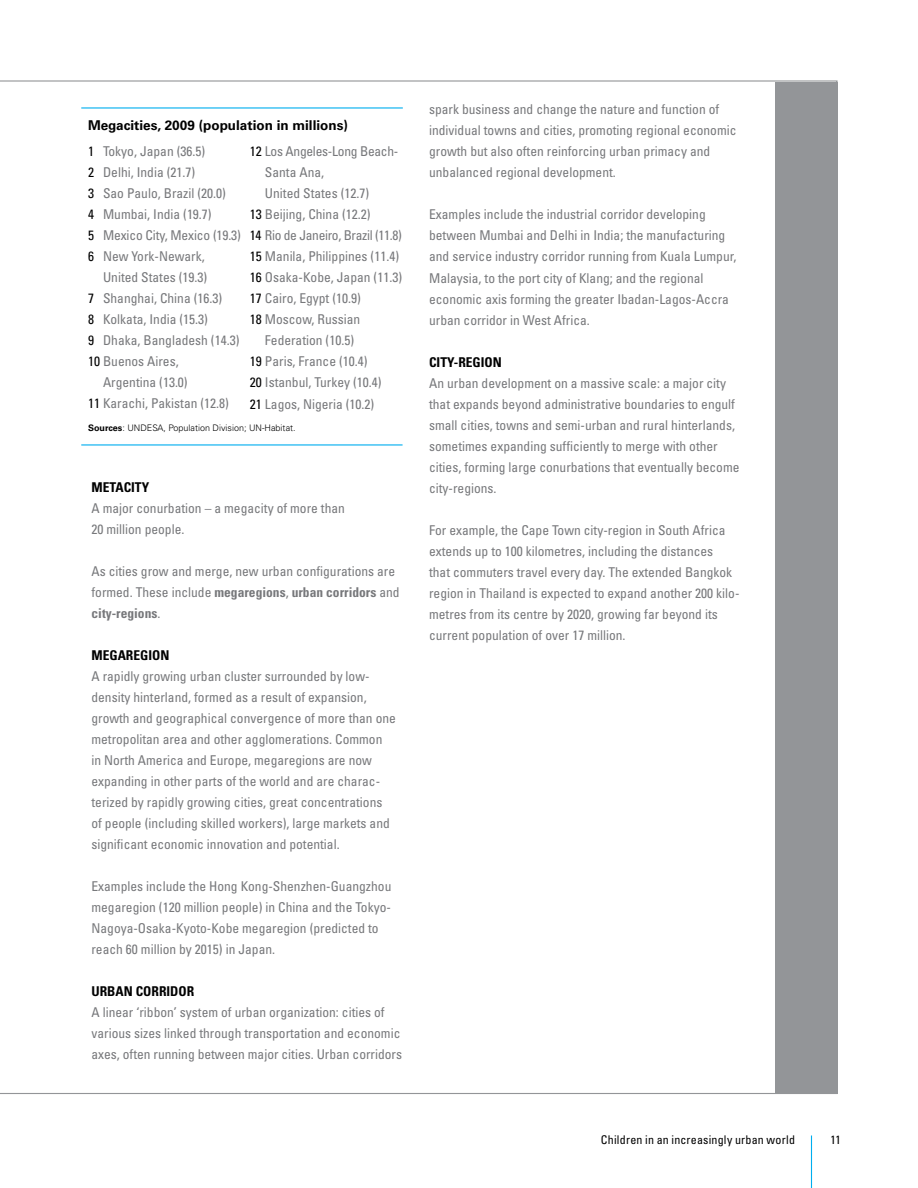
<style>
.page{position:relative;width:918px;height:1188px;background:#fff}
.page>*{position:absolute;margin:0;border:0;box-sizing:border-box;transform-origin:0 0}
.t1{font:condensed 13.5px/21px "Univers LT Std";color:#77787b}
.t2{font:700 13.5px/26.2px "Univers LT Std";color:#000}
.t3{font:700 condensed 13.5px "Univers LT Std";color:#000}
.t4{font:condensed 13.5px "Univers LT Std";letter-spacing:-.025em;color:#77787b}
.t5{font:condensed 13.5px "Univers LT Std";letter-spacing:-.02em;color:#77787b}
.t6{font:condensed 12px "Univers LT Std";letter-spacing:.02em;color:#000}
.t7{font:300 9px "Univers LT Std";color:#000}
.s1{font-weight:400;font-stretch:condensed}
.s2{font-weight:400;font-stretch:condensed;color:#77787b}
.s3{color:#000}
.s4{font-weight:700}
</style>
<div class="page">
<hr style="left:811px;top:1136px;width:1px;height:52px;background:#00aeef">
<div style="left:775px;top:82px;width:63px;height:1012px;background:#939598"></div>
<hr style="left:81px;top:107px;width:322px;height:2px;background:#00aeef">
<hr style="left:81px;top:444px;width:322px;height:2px;background:#00aeef">
<p class="t2" style="left:88px;top:112px;width:261px">Megacities, 2009 (population in millions)<br><span class="s1">1</span> <span class="s2">Tokyo, Japan (36.5)</span></p>
<p class="t1" style="left:88px;top:162px;width:109px"><span class="s3">2</span> Delhi, India (21.7)</p>
<p class="t1" style="left:88px;top:183px;width:139px"><span class="s3">3</span> Sao Paulo, Brazil (20.0)</p>
<p class="t1" style="left:88px;top:204px;width:125px"><span class="s3">4</span> Mumbai, India (19.7)</p>
<p class="t1" style="left:88px;top:225px;width:154px"><span class="s3">5</span> Mexico City, Mexico (19.3)</p>
<p class="t1" style="left:88px;top:246px;width:118px"><span class="s3">6</span> New York-Newark,</p>
<p class="t1" style="left:103px;top:267px;width:106px">United States (19.3)</p>
<p class="t1" style="left:88px;top:288px;width:136px"><span class="s3">7</span> Shanghai, China (16.3)</p>
<p class="t1" style="left:88px;top:309px;width:121px"><span class="s3">8</span> Kolkata, India (15.3)</p>
<p class="t1" style="left:88px;top:330px;width:153px"><span class="s3">9</span> Dhaka, Bangladesh (14.3)</p>
<p class="t1" style="left:88px;top:351px;width:92px"><span class="s3">10</span> Buenos Aires,</p>
<p class="t1" style="left:103px;top:372px;width:86px">Argentina (13.0)</p>
<p class="t1" style="left:88px;top:393px;width:142px"><span class="s3">11</span> Karachi, Pakistan (12.8)</p>
<p class="t5" style="left:250px;top:143px;width:150px"><span class="s3">12</span> Los Angeles-Long Beach-</p>
<p class="t1" style="left:265px;top:162px;width:61px">Santa Ana,</p>
<p class="t1" style="left:265px;top:183px;width:106px">United States (12.7)</p>
<p class="t1" style="left:250px;top:204px;width:122px"><span class="s3">13</span> Beijing, China (12.2)</p>
<p class="t4" style="left:250px;top:227px;width:154px"><span class="s3">14</span> Rio de Janeiro, Brazil (11.8)</p>
<p class="t1" style="left:250px;top:246px;width:151px"><span class="s3">15</span> Manila, Philippines (11.4)</p>
<p class="t1" style="left:250px;top:267px;width:154px"><span class="s3">16</span> Osaka-Kobe, Japan (11.3)</p>
<p class="t1" style="left:250px;top:288px;width:112px"><span class="s3">17</span> Cairo, Egypt (10.9)</p>
<p class="t1" style="left:250px;top:309px;width:112px"><span class="s3">18</span> Moscow, Russian</p>
<p class="t1" style="left:265px;top:330px;width:91px">Federation (10.5)</p>
<p class="t1" style="left:250px;top:351px;width:119px"><span class="s3">19</span> Paris, France (10.4)</p>
<p class="t1" style="left:250px;top:372px;width:133px"><span class="s3">20</span> Istanbul, Turkey (10.4)</p>
<p class="t1" style="left:250px;top:393px;width:126px"><span class="s3">21</span> Lagos, Nigeria (10.2)</p>
<p class="t7" style="left:88px;top:423px;width:209px"><span class="s4">Sources</span>: UNDESA, Population Division; UN-Habitat.</p>
<p class="t3" style="left:91px;top:479px;width:19px">Metacit</p>
<p class="t3" style="left:142px;top:479px;width:9px">y</p>
<p class="t1" style="left:91px;top:498px;width:255px">A major conurbation – a megacity of more than<br>20 million people.</p>
<p class="t1" style="left:91px;top:561px;width:310px">As cities grow and merge, new urban configurations are formed. These include <span class="s4">megaregions</span>, <span class="s4">urban corridors</span> and <span class="s4">city-regions</span>.</p>
<p class="t3" style="left:91px;top:647px;width:65px">Megaregion</p>
<p class="t1" style="left:91px;top:666px;width:306px">A rapidly growing urban cluster surrounded by low&shy;density hinterland, formed as a result of expansion, growth and geographical convergence of more than one metropolitan area and other agglomerations. Common<br>in North America and Europe, megaregions are now expanding in other parts of the world and are charac&shy;terized by rapidly growing cities, great concentrations of people (including skilled workers), large markets and significant economic innovation and potential.</p>
<p class="t1" style="left:91px;top:876px;width:301px">Examples include the Hong Kong-Shenzhen-Guangzhou megaregion (120 million people) in China and the Tokyo-Nagoya-Osaka-Kyoto-Kobe megaregion (predicted to reach 60 million by 2015) in Japan.</p>
<p class="t3" style="left:91px;top:983px;width:18px">Urban</p>
<p class="t3" style="left:136px;top:983px;width:9px">corridor</p>
<p class="t1" style="left:91px;top:1002px;width:312px">A linear ‘ribbon’ system of urban organization: cities of various sizes linked through transportation and economic axes, often running between major cities. Urban corridors</p>
<p class="t1" style="left:429px;top:99px;width:309px">spark business and change the nature and function of individual towns and cities, promoting regional economic growth but also often reinforcing urban primacy and unbalanced regional development.</p>
<p class="t1" style="left:429px;top:204px;width:309px">Examples include the industrial corridor developing between Mumbai and Delhi in India; the manufacturing and service industry corridor running from Kuala Lumpur, Malaysia, to the port city of Klang; and the regional economic axis forming the greater Ibadan-Lagos-Accra urban corridor in West Africa.</p>
<p class="t3" style="left:429px;top:353px;width:60px">City-region</p>
<p class="t1" style="left:429px;top:372px;width:312px">An urban development on a massive scale: a major city that expands beyond administrative boundaries to engulf small cities, towns and semi-urban and rural hinterlands, sometimes expanding sufficiently to merge with other cities, forming large conurbations that eventually become city-regions.</p>
<p class="t1" style="left:429px;top:519px;width:312px">For example, the Cape Town city-region in South Africa extends up to 100 kilometres, including the distances<br>that commuters travel every day. The extended Bangkok region in Thailand is expected to expand another 200 kilo&shy;metres from its centre by 2020, growing far beyond its current population of over 17 million.</p>
<p class="t6" style="left:601px;top:1132px;width:196px">Children in an increasingly urban world</p>
<p class="t6" style="left:830px;top:1132px;width:12px">11</p>
</div>
